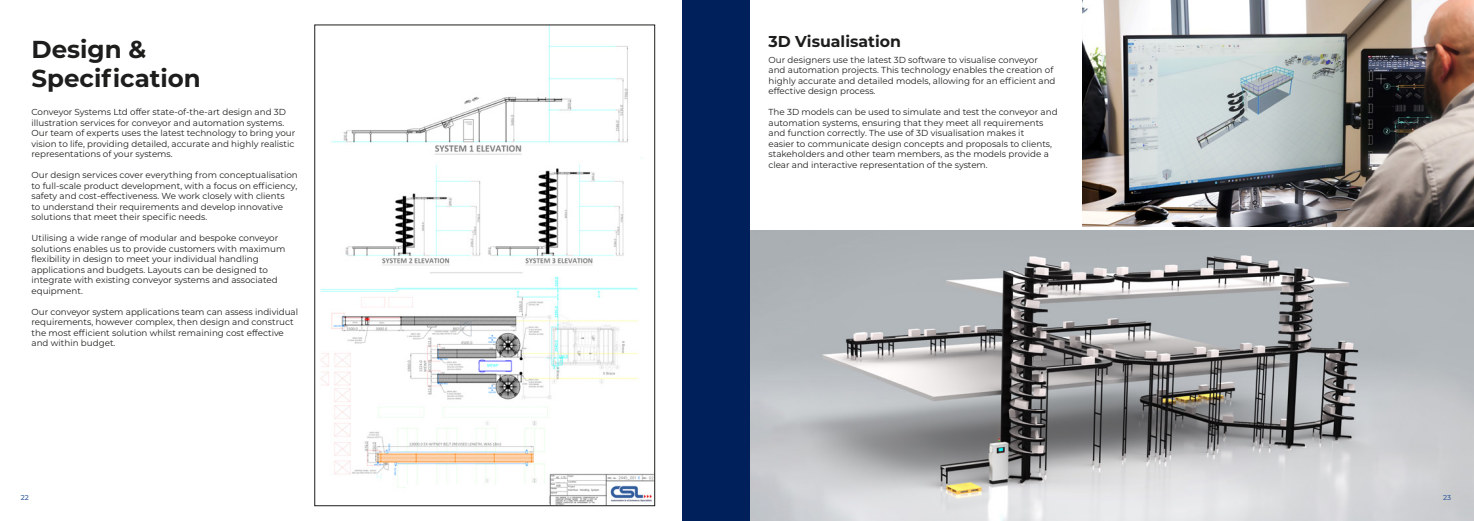
<style>
.page{position:relative;width:1474px;height:521px;background:#fff}
.page>*{position:absolute;margin:0;border:0;box-sizing:border-box;transform-origin:0 0}
.t1{font:700 24.5px/29.4px "Montserrat";color:#1d1d1b}
.t2{font:700 15.75px "Montserrat";color:#1d1d1b}
.t3{font:8.75px/10.5px "Montserrat";color:#1d1d1b}
.t4{font:500 7px "Montserrat";color:#345d9d}
</style>
<div class="page">
<img style="left:1082px;top:0;width:391px;height:227px">
<img style="left:749px;top:231px;width:724px;height:290px">
<img style="left:320px;top:27px;width:333px;height:477px">
<div style="left:682px;top:0;width:34px;height:521px;background:#00205c"></div>
<div style="left:716px;top:0;width:33px;height:521px;background:#00205c"></div>
<svg style="left:556px;top:480px;width:10px;height:2px"></svg>
<h1 class="t1" style="left:32px;top:33px;width:171px">Design &amp;<br>Specification</h1>
<p class="t3" style="left:32px;top:106px;width:265px">Conveyor Systems Ltd offer state-of-the-art design and 3D illustration services for conveyor and automation systems.<br>Our team of experts uses the latest technology to bring your vision to life, providing detailed, accurate and highly realistic representations of your systems.</p>
<p class="t3" style="left:32px;top:169px;width:268px">Our design services cover everything from conceptualisation to full-scale product development, with a focus on efficiency, safety and cost-effectiveness. We work closely with clients<br>to understand their requirements and develop innovative solutions that meet their specific needs.</p>
<p class="t3" style="left:32px;top:232px;width:255px">Utilising a wide range of modular and bespoke conveyor solutions enables us to provide customers with maximum flexibility in design to meet your individual handling applications and budgets. Layouts can be designed to integrate with existing conveyor systems and associated equipment.</p>
<p class="t3" style="left:32px;top:306px;width:268px">Our conveyor system applications team can assess individual requirements, however complex, then design and construct the most efficient solution whilst remaining cost effective and within budget.</p>
<h2 class="t2" style="left:768px;top:30px;width:134px">3D Visualisation</h2>
<p class="t3" style="left:768px;top:54px;width:288px">Our designers use the latest 3D software to visualise conveyor and automation projects. This technology enables the creation of highly accurate and detailed models, allowing for an efficient and effective design process.</p>
<p class="t3" style="left:768px;top:106px;width:290px">The 3D models can be used to simulate and test the conveyor and automation systems, ensuring that they meet all requirements and function correctly. The use of 3D visualisation makes it<br>easier to communicate design concepts and proposals to clients, stakeholders and other team members, as the models provide a clear and interactive representation of the system.</p>
<p class="t4" style="left:21px;top:493px;width:10px">22</p>
<p class="t4" style="left:1443px;top:493px;width:10px">23</p>
</div>
